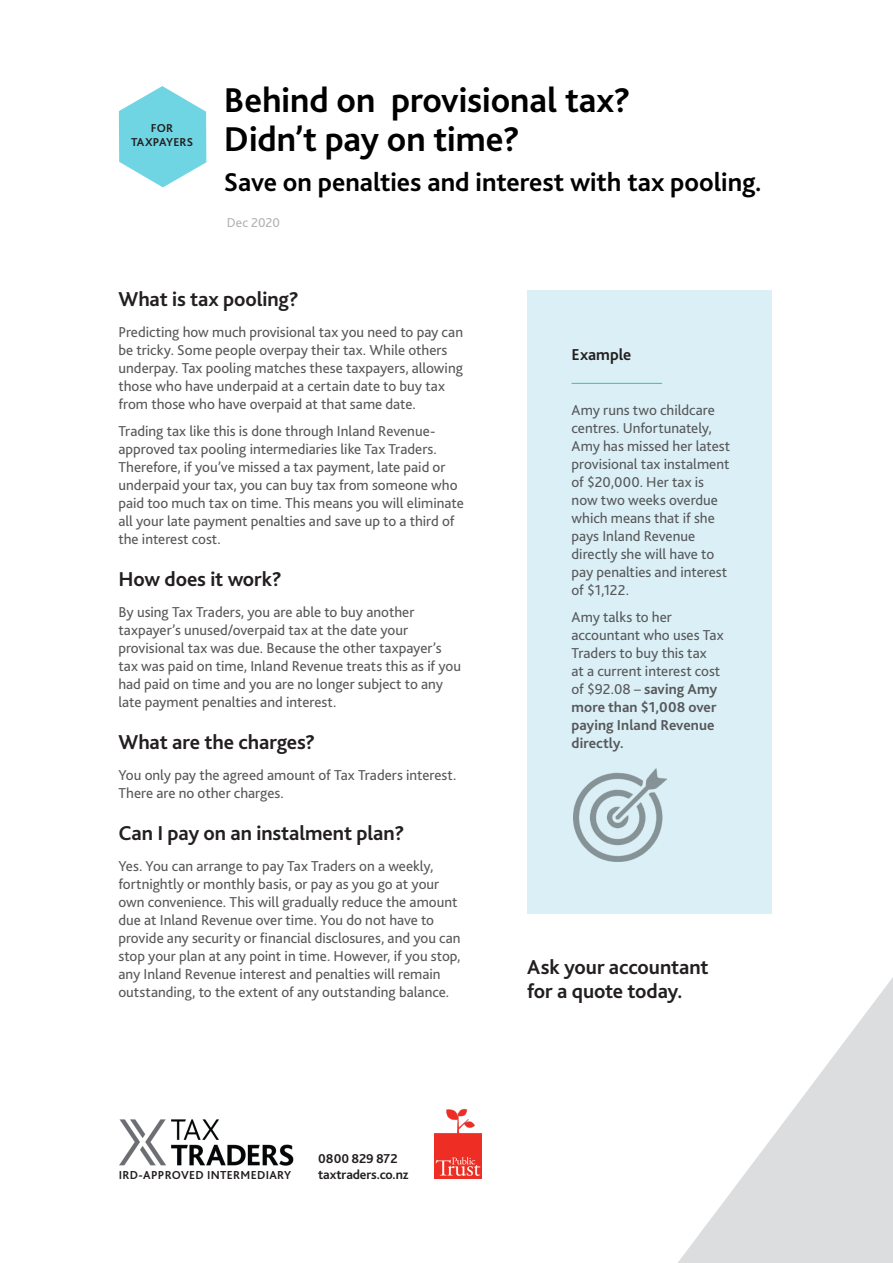
<style>
.page{position:relative;width:893px;height:1263px;background:#fff}
.page>*{position:absolute;margin:0;border:0;box-sizing:border-box;transform-origin:0 0}
.t1{font:700 36px/39px "Bliss";color:#000001}
.t2{font:700 27px "Bliss";color:#000001}
.bodycopy_bliss_12pt{font:700 21px/24px "Bliss";letter-spacing:-.005em;color:#231f20}
.bodycopy_bliss_12pt-2{font:700 16.5px "Bliss";color:#231f20}
.bodycopy_bliss_12pt-3{font:15px/18px "Bliss";color:#57585a}
.bodycopy_bliss_12pt-4{font:700 13.5px/15.8px "Bliss";letter-spacing:-.01em;color:#231f20}
.bodycopy_bliss_12pt-5{font:13.5px "Bliss";color:#b2b3b7}
.t3{font:700 12.15px "Bliss";letter-spacing:.025em;color:#231f20}
.bodycopy_bliss_12pt-6{font:700 12px/13.5px "Bliss";letter-spacing:.015em;color:#231f20;text-align:center}
.s1{font-weight:700}
</style>
<div class="page">
<div style="left:527px;top:290px;width:244px;height:624px;background:#dbf0f6"></div>
<svg style="left:678px;top:977px;width:215px;height:286px"></svg>
<hr style="left:572px;top:383px;width:90px;height:1px;background:#41bea2">
<img style="left:435px;top:1109px;width:46px;height:70px">
<img style="left:119px;top:1119px;width:174px;height:47px">
<svg style="left:119px;top:86px;width:87px;height:101px"></svg>
<img style="left:573px;top:768px;width:93px;height:94px">
<p class="bodycopy_bliss_12pt-6" style="left:131px;top:121px;width:64px">FOR<br>TAXPAYERS</p>
<p class="t1" style="left:224px;top:80px;width:408px">Behind on provisional tax?<br>Didn’t pay on time?</p>
<p class="t2" style="left:224px;top:166px;width:539px">Save on penalties and interest with tax pooling.</p>
<p class="bodycopy_bliss_12pt-5" style="left:227px;top:214px;width:55px">Dec 2020</p>
<p class="bodycopy_bliss_12pt" style="left:118px;top:287px;width:182px">What is tax pooling?</p>
<p class="bodycopy_bliss_12pt-3" style="left:118px;top:323px;width:346px">Predicting how much provisional tax you need to pay can be tricky. Some people overpay their tax. While others underpay. Tax pooling matches these taxpayers, allowing those who have underpaid at a certain date to buy tax from those who have overpaid at that same date.</p>
<p class="bodycopy_bliss_12pt-3" style="left:118px;top:422px;width:347px">Trading tax like this is done through Inland Revenue&shy;approved tax pooling intermediaries like Tax Traders.<br>Therefore, if you’ve missed a tax payment, late paid or underpaid your tax, you can buy tax from someone who paid too much tax on time. This means you will eliminate all your late payment penalties and save up to a third of the interest cost.</p>
<p class="bodycopy_bliss_12pt" style="left:118px;top:567px;width:165px">How does it work?</p>
<p class="bodycopy_bliss_12pt-3" style="left:118px;top:603px;width:344px">By using Tax Traders, you are able to buy another taxpayer’s unused/overpaid tax at the date your provisional tax was due. Because the other taxpayer’s tax was paid on time, Inland Revenue treats this as if you had paid on time and you are no longer subject to any late payment penalties and interest.</p>
<p class="bodycopy_bliss_12pt" style="left:118px;top:730px;width:198px">What are the charges?</p>
<p class="bodycopy_bliss_12pt-3" style="left:118px;top:766px;width:339px">You only pay the agreed amount of Tax Traders interest.<br>There are no other charges.</p>
<p class="bodycopy_bliss_12pt" style="left:118px;top:821px;width:288px">Can I pay on an instalment plan?</p>
<p class="bodycopy_bliss_12pt-3" style="left:118px;top:857px;width:344px">Yes. You can arrange to pay Tax Traders on a weekly, fortnightly or monthly basis, or pay as you go at your own convenience. This will gradually reduce the amount due at Inland Revenue over time. You do not have to provide any security or financial disclosures, and you can stop your plan at any point in time. However, if you stop, any Inland Revenue interest and penalties will remain outstanding, to the extent of any outstanding balance.</p>
<p class="t3" style="left:119px;top:1167px;width:174px">IRD-APPROVED INTERMEDIARY</p>
<p class="bodycopy_bliss_12pt-4" style="left:318px;top:1151px;width:92px">0800 829 872 taxtraders.co.nz</p>
<p class="bodycopy_bliss_12pt-2" style="left:572px;top:345px;width:61px">Example</p>
<p class="bodycopy_bliss_12pt-3" style="left:572px;top:401px;width:160px">Amy runs two childcare centres. Unfortunately,<br>Amy has missed her latest provisional tax instalment of $20,000. Her tax is now two weeks overdue which means that if she pays Inland Revenue directly she will have to pay penalties and interest of $1,122.</p>
<p class="bodycopy_bliss_12pt-3" style="left:572px;top:608px;width:153px">Amy talks to her accountant who uses Tax<br>Traders to buy this tax<br>at a current interest cost of $92.08 – <span class="s1">saving Amy more than $1,008 over paying Inland Revenue directly.</span></p>
<p class="bodycopy_bliss_12pt" style="left:527px;top:955px;width:183px">Ask your accountant for a quote today.</p>
</div>
